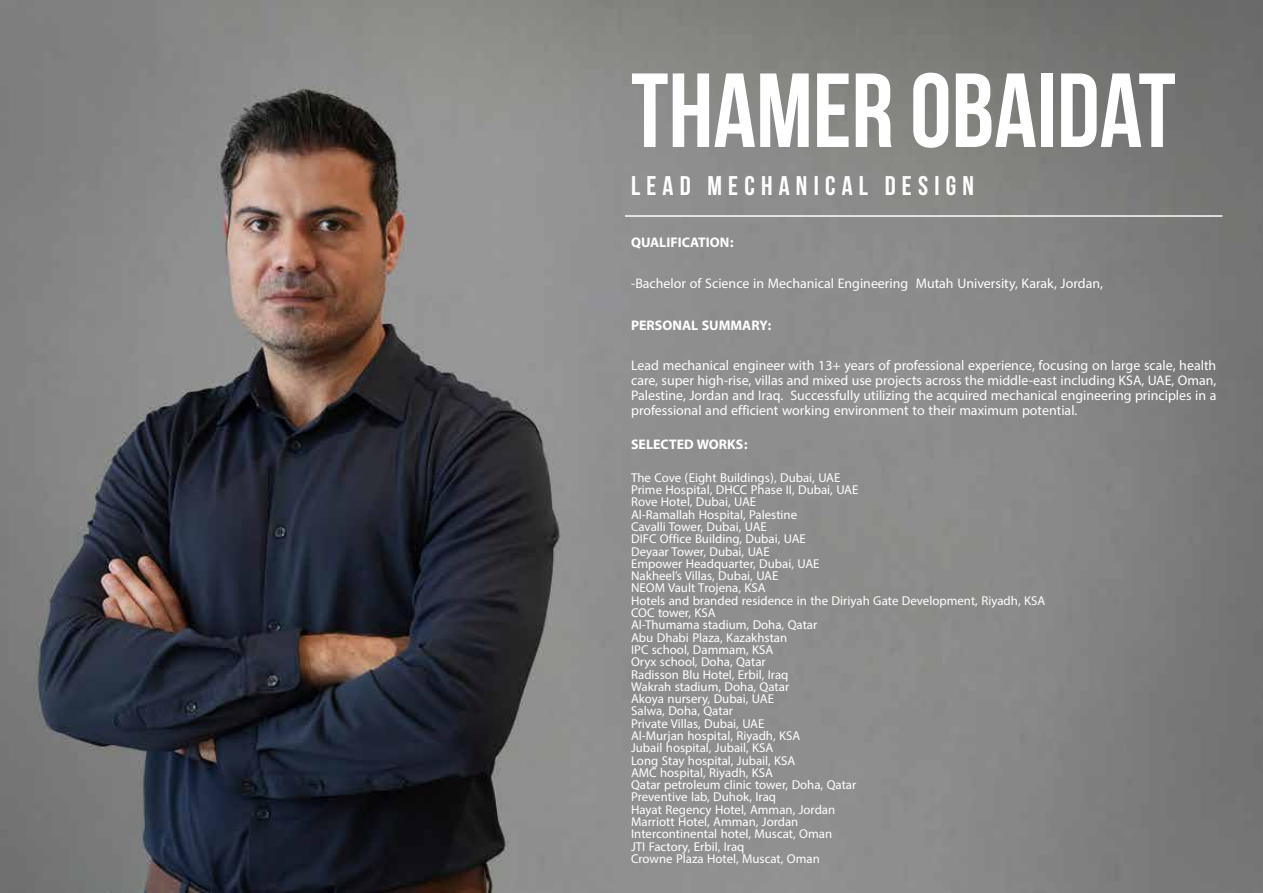
<style>
.page{position:relative;width:1263px;height:893px;background:#fff}
.page>*{position:absolute;margin:0;border:0;box-sizing:border-box;transform-origin:0 0}
.t1{font:700 105px "Bebas Neue";color:#fff}
.t2{font:700 27px "Bebas Neue";letter-spacing:.23em;color:#fff}
.t3{font:19.5px/15px "Myriad Arabic";color:#fff;text-align:justify}
.t4{font:700 19.5px "Myriad Arabic";color:#fff}
.t5{font:18px "Myriad Arabic";color:#fff}
</style>
<div class="page">
<img style="left:0;top:0;width:1263px;height:893px">
<hr style="left:625px;top:215px;width:597px;height:2px;background:#fff">
<h1 class="t1" style="left:631px;top:53px;width:546px">THAMER OBAIDAT</h1>
<h2 class="t2" style="left:631px;top:170px;width:344px">LEAD MECHANICAL DESIGN</h2>
<p class="t4" style="left:631px;top:229px;width:104px">QUALIFICATION:</p>
<p class="t3" style="left:631px;top:276px;width:473px">-Bachelor of Science in Mechanical Engineering Mutah University, Karak, Jordan,</p>
<p class="t4" style="left:631px;top:312px;width:142px">PERSONAL SUMMARY:</p>
<p class="t3" style="left:631px;top:358px;width:587px">Lead mechanical engineer with 13+ years of professional experience, focusing on large scale, health care, super high-rise, villas and mixed use projects across the middle-east including KSA, UAE, Oman, Palestine, Jordan and Iraq. Successfully utilizing the acquired mechanical engineering principles in a professional and efficient working environment to their maximum potential.</p>
<p class="t4" style="left:631px;top:430px;width:118px">SELECTED WORKS:</p>
<p class="t5" style="left:631px;top:465px;width:211px">The Cove (Eight Buildings), Dubai, UAE</p>
<p class="t5" style="left:631px;top:477px;width:229px">Prime Hospital, DHCC Phase II, Dubai, UAE</p>
<p class="t5" style="left:631px;top:490px;width:127px">Rove Hotel, Dubai, UAE</p>
<p class="t5" style="left:631px;top:502px;width:168px">Al-Ramallah Hospital, Palestine</p>
<p class="t5" style="left:631px;top:514px;width:137px">Cavalli Tower, Dubai, UAE</p>
<p class="t5" style="left:631px;top:527px;width:176px">DIFC Office Building, Dubai, UAE</p>
<p class="t5" style="left:631px;top:539px;width:140px">Deyaar Tower, Dubai, UAE</p>
<p class="t5" style="left:631px;top:551px;width:190px">Empower Headquarter, Dubai, UAE</p>
<p class="t5" style="left:631px;top:563px;width:149px">Nakheel’s Villas, Dubai, UAE</p>
<p class="t5" style="left:631px;top:576px;width:136px">NEOM Vault Trojena, KSA</p>
<p class="t5" style="left:631px;top:588px;width:416px">Hotels and branded residence in the Diriyah Gate Development, Riyadh, KSA</p>
<p class="t5" style="left:631px;top:600px;width:86px">COC tower, KSA</p>
<p class="t5" style="left:631px;top:613px;width:188px">Al-Thumama stadium, Doha, Qatar</p>
<p class="t5" style="left:631px;top:625px;width:158px">Abu Dhabi Plaza, Kazakhstan</p>
<p class="t5" style="left:631px;top:637px;width:144px">IPC school, Dammam, KSA</p>
<p class="t5" style="left:631px;top:649px;width:136px">Oryx school, Doha, Qatar</p>
<p class="t5" style="left:631px;top:662px;width:159px">Radisson Blu Hotel, Erbil, Iraq</p>
<p class="t5" style="left:631px;top:674px;width:160px">Wakrah stadium, Doha, Qatar</p>
<p class="t5" style="left:631px;top:686px;width:144px">Akoya nursery, Dubai, UAE</p>
<p class="t5" style="left:631px;top:699px;width:103px">Salwa, Doha, Qatar</p>
<p class="t5" style="left:631px;top:711px;width:135px">Private Villas, Dubai, UAE</p>
<p class="t5" style="left:631px;top:723px;width:171px">Al-Murjan hospital, Riyadh, KSA</p>
<p class="t5" style="left:631px;top:736px;width:144px">Jubail hospital, Jubail, KSA</p>
<p class="t5" style="left:631px;top:748px;width:166px">Long Stay hospital, Jubail, KSA</p>
<p class="t5" style="left:631px;top:760px;width:143px">AMC hospital, Riyadh, KSA</p>
<p class="t5" style="left:631px;top:772px;width:227px">Qatar petroleum clinic tower, Doha, Qatar</p>
<p class="t5" style="left:631px;top:785px;width:147px">Preventive lab, Duhok, Iraq</p>
<p class="t5" style="left:631px;top:797px;width:206px">Hayat Regency Hotel, Amman, Jordan</p>
<p class="t5" style="left:631px;top:809px;width:169px">Marriott Hotel, Amman, Jordan</p>
<p class="t5" style="left:631px;top:822px;width:203px">Intercontinental hotel, Muscat, Oman</p>
<p class="t5" style="left:631px;top:834px;width:115px">JTI Factory, Erbil, Iraq</p>
<p class="t5" style="left:631px;top:846px;width:190px">Crowne Plaza Hotel, Muscat, Oman</p>
</div>
